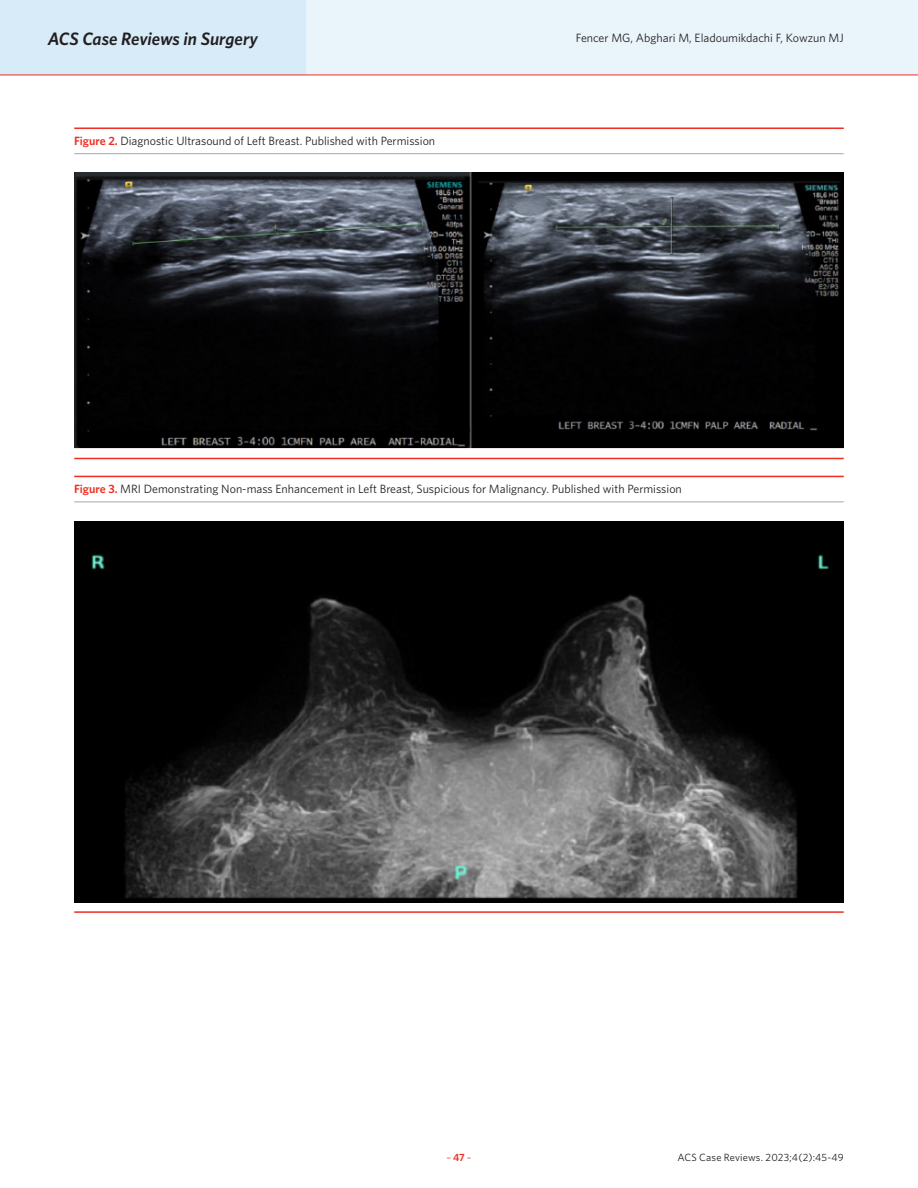
<style>
.page{position:relative;width:918px;height:1188px;background:#fff}
.page>*{position:absolute;margin:0;border:0;box-sizing:border-box;transform-origin:0 0}
.t1{font:italic 600 18px "Whitney";letter-spacing:-.005em;color:#231f20}
.Caption_New{font:12px "Whitney";color:#231f20}
.t2{font:10.5px "Whitney";letter-spacing:.015em;color:#231f20}
.t3{font:10.5px "Whitney";color:#ee2e22}
.s1{font-weight:600;color:#ee2e22}
.s2{font-weight:600}
</style>
<div class="page">
<div style="left:0;top:0;width:918px;height:75px;background:#eaf5fb"></div>
<div style="left:0;top:0;width:306px;height:75px;background:#d7ebf8"></div>
<hr style="left:0;top:75px;width:918px;height:1px;background:#ee2e22">
<hr style="left:74px;top:153px;width:770px;height:1px;background:#a9a8aa">
<hr style="left:74px;top:502px;width:770px;height:1px;background:#a9a8aa">
<img style="left:74px;top:173px;width:770px;height:275px">
<img style="left:74px;top:521px;width:770px;height:382px">
<hr style="left:74px;top:127px;width:770px;height:2px;background:#ee2e22">
<hr style="left:74px;top:476px;width:770px;height:1px;background:#ee2e22">
<hr style="left:74px;top:458px;width:770px;height:1px;background:#ee2e22">
<hr style="left:74px;top:911px;width:770px;height:2px;background:#ee2e22">
<h1 class="t1" style="left:48px;top:26px;width:212px">ACS Case Reviews in Surgery</h1>
<p class="Caption_New" style="left:576px;top:30px;width:269px">Fencer MG, Abghari M, Eladoumikdachi F, Kowzun MJ</p>
<p class="Caption_New" style="left:74px;top:132px;width:362px"><span class="s1">Figure 2.</span> Diagnostic Ultrasound of Left Breast. Published with Permission</p>
<p class="Caption_New" style="left:74px;top:481px;width:609px"><span class="s1">Figure 3.</span> MRI Demonstrating Non-mass Enhancement in Left Breast, Suspicious for Malignancy. Published with Permission</p>
<p class="t3" style="left:447px;top:1150px;width:26px">–<span class="s2">47</span>–</p>
<p class="t2" style="left:677px;top:1150px;width:168px">ACS Case Reviews. 2023;4(2):45-49</p>
</div>
